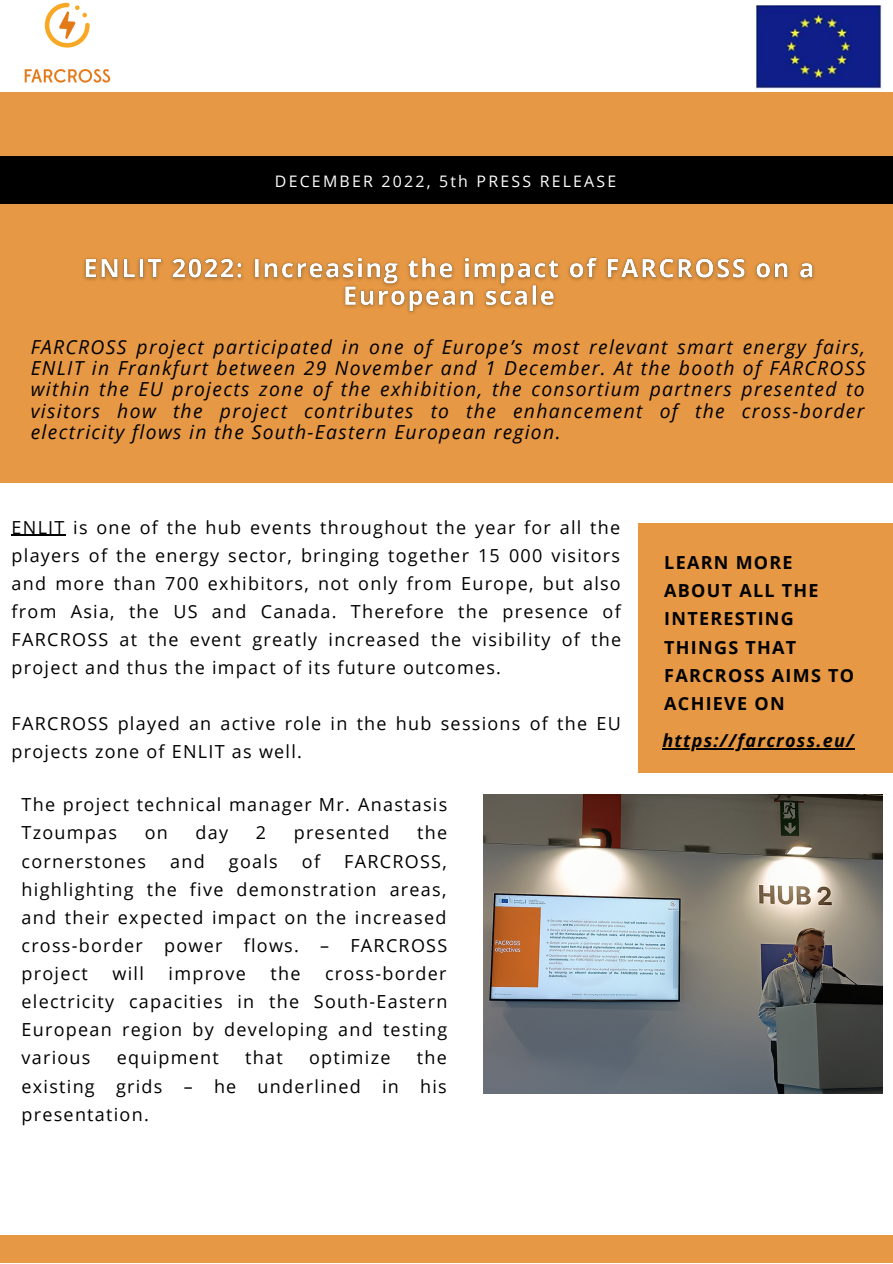
<style>
.page{position:relative;width:893px;height:1264px;background:#fff}
.page>*{position:absolute;margin:0;border:0;box-sizing:border-box;transform-origin:0 0}
.t1{font:italic 19.35px/21.3px "Open Sans";letter-spacing:.07em;color:#000;text-align:justify}
.t2{font:18px/28px "Open Sans";letter-spacing:.07em;color:#000;text-align:justify}
.t3{font:700 18px/28px "Open Sans";letter-spacing:.07em;color:#000}
.t4{font:italic 700 18px "Open Sans";letter-spacing:.07em;color:#000}
.t5{font:15.9px "Open Sans";letter-spacing:.14em;color:#fff}
</style>
<div class="page">
<div style="left:0;top:92px;width:892px;height:391px;background:#e69844"></div>
<img style="left:84px;top:257px;width:731px;height:56px">
<div style="left:0;top:156px;width:892px;height:47px;background:#000"></div>
<div style="left:638px;top:523px;width:254px;height:249px;background:#e69844"></div>
<hr style="left:662px;top:748px;width:193px;height:1px;background:#000">
<div style="left:0;top:1235px;width:892px;height:27px;background:#e69844"></div>
<img style="left:755px;top:4px;width:127px;height:85px">
<img style="left:24px;top:2px;width:87px;height:81px">
<img style="left:483px;top:794px;width:399px;height:299px">
<hr style="left:12px;top:534px;width:54px;height:1px;background:#000">
<p class="t5" style="left:275px;top:170px;width:343px">DECEMBER 2022, 5th PRESS RELEASE</p>
<p class="t1" style="left:31px;top:335px;width:836px">FARCROSS project participated in one of Europe’s most relevant smart energy fairs, ENLIT in Frankfurt between 29 November and 1 December. At the booth of FARCROSS within the EU projects zone of the exhibition, the consortium partners presented to visitors how the project contributes to the enhancement of the cross-border electricity flows in the South-Eastern European region.</p>
<p class="t2" style="left:12px;top:512px;width:611px">ENLIT is one of the hub events throughout the year for all the players of the energy sector, bringing together 15 000 visitors and more than 700 exhibitors, not only from Europe, but also from Asia, the US and Canada. Therefore the presence of FARCROSS at the event greatly increased the visibility of the project and thus the impact of its future outcomes.</p>
<p class="t2" style="left:12px;top:709px;width:610px">FARCROSS played an active role in the hub sessions of the EU projects zone of ENLIT as well.</p>
<p class="t2" style="left:22px;top:790px;width:427px">The project technical manager Mr. Anastasis<br>Tzoumpas</p>
<p class="t2" style="left:145px;top:818px;width:25px">on</p>
<p class="t2" style="left:195px;top:818px;width:34px">day</p>
<p class="t2" style="left:256px;top:818px;width:12px">2</p>
<p class="t2" style="left:294px;top:818px;width:97px">presented</p>
<p class="t2" style="left:417px;top:818px;width:31px">the</p>
<p class="t2" style="left:22px;top:846px;width:126px">cornerstones</p>
<p class="t2" style="left:170px;top:846px;width:36px">and</p>
<p class="t2" style="left:229px;top:846px;width:50px">goals</p>
<p class="t2" style="left:302px;top:846px;width:20px">of</p>
<p class="t2" style="left:22px;top:846px;width:427px;text-indent:322px">FARCROSS, highlighting the five demonstration areas, and their expected impact on the increased cross-border power flows. – FARCROSS project</p>
<p class="t2" style="left:22px;top:959px;width:427px;text-indent:303px">cross-border electricity capacities in the South-Eastern European region by developing and testing various</p>
<p class="t2" style="left:112px;top:959px;width:33px">will</p>
<p class="t2" style="left:169px;top:959px;width:79px">improve</p>
<p class="t2" style="left:270px;top:959px;width:31px">the</p>
<p class="t2" style="left:22px;top:1043px;width:427px;text-indent:395px">the existing grids – he underlined in his presentation.</p>
<p class="t2" style="left:117px;top:1043px;width:103px">equipment</p>
<p class="t2" style="left:245px;top:1043px;width:39px">that</p>
<p class="t2" style="left:309px;top:1043px;width:83px">optimize</p>
<p class="t3" style="left:664px;top:548px;width:191px">LEARN MORE<br>ABOUT ALL THE<br>INTERESTING<br>THINGS THAT<br>FARCROSS AIMS TO<br>ACHIEVE ON</p>
<p class="t4" style="left:662px;top:727px;width:193px">https://farcross.eu/</p>
</div>
